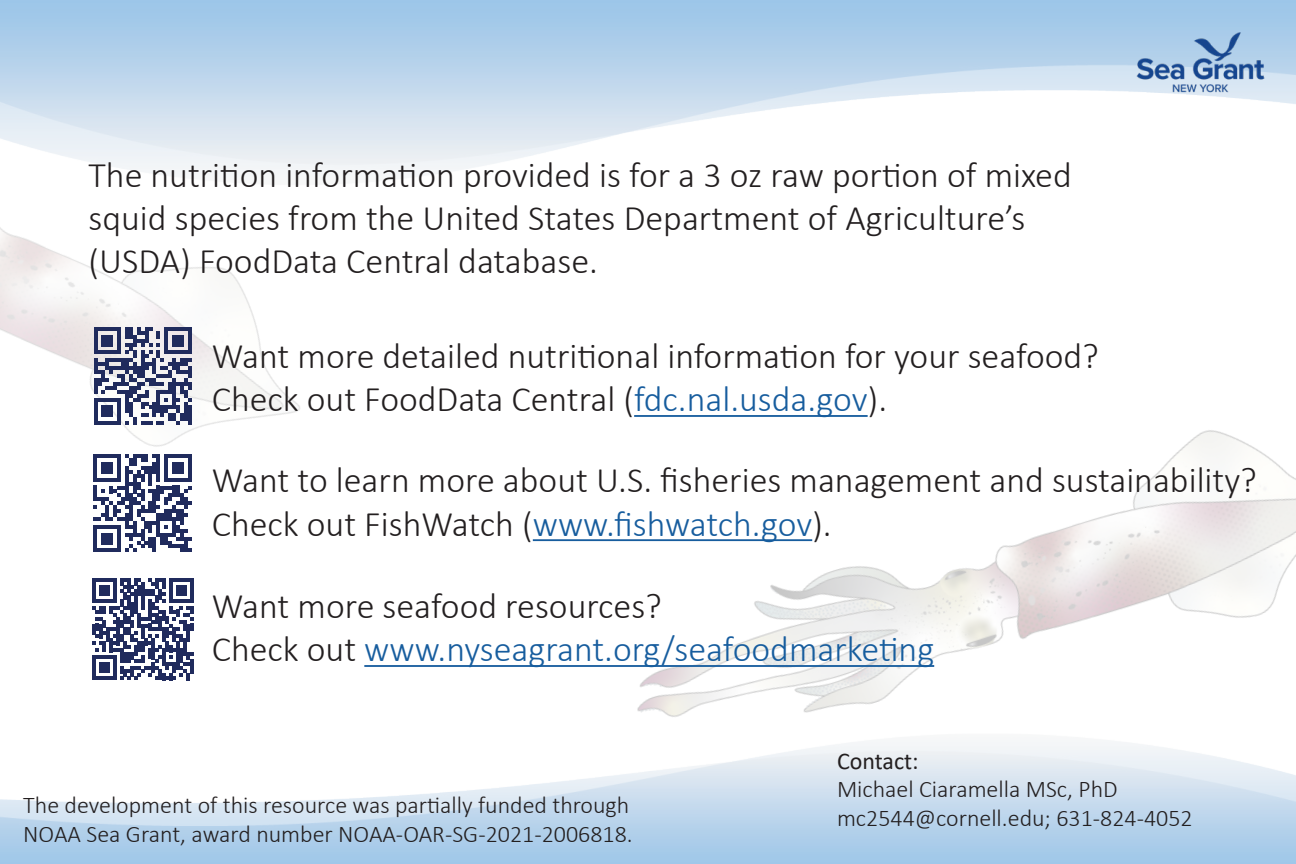
<style>
.page{position:relative;width:1296px;height:864px;background:#fff}
.page>*{position:absolute;margin:0;border:0;box-sizing:border-box;transform-origin:0 0}
.t1{font:300 36px/43.2px "Calibri";color:#231f20}
.t2{font:300 36px "Calibri";color:#175d9e}
.Acknowledgement_8pt{font:300 24px/28.8px "Calibri";color:#231f20}
.Acknowledgement_8pt-2{font:24px "Calibri";color:#231f20}
.s1{color:#175d9e}
.s2{color:#231f20}
</style>
<div class="page">
<img style="left:0;top:680px;width:1296px;height:184px">
<img style="left:1130px;top:27px;width:141px;height:69px">
<img style="left:613px;top:430px;width:683px;height:350px">
<img style="left:0;top:156px;width:301px;height:291px">
<hr style="left:634px;top:415px;width:234px;height:2px;background:#175d9e">
<hr style="left:533px;top:539px;width:279px;height:2px;background:#175d9e">
<hr style="left:364px;top:665px;width:570px;height:2px;background:#175d9e">
<svg style="left:94px;top:327px;width:98px;height:98px"></svg>
<svg style="left:93px;top:454px;width:99px;height:98px"></svg>
<svg style="left:92px;top:578px;width:102px;height:102px"></svg>
<hr style="left:190px;top:659px;width:4px;height:14px;background:#202b5d">
<p class="t1" style="left:89px;top:153px;width:985px">The nutrition information provided is for a 3 oz raw portion of mixed squid species from the United States Department of Agriculture’s (USDA) FoodData Central database.</p>
<p class="t1" style="left:212px;top:334px;width:889px">Want more detailed nutritional information for your seafood?</p>
<p class="t1" style="left:212px;top:377px;width:677px">Check out FoodData Central (<span class="s1">fdc.nal.usda.gov</span>).</p>
<p class="t1" style="left:212px;top:458px;width:1047px">Want to learn more about U.S. fisheries management and sustainability?</p>
<p class="t1" style="left:212px;top:502px;width:622px">Check out FishWatch (<span class="s1">www.fishwatch.gov</span>).</p>
<p class="t1" style="left:212px;top:584px;width:452px">Want more seafood resources?</p>
<p class="t2" style="left:212px;top:627px;width:724px"><span class="s2">Check out</span> www.nyseagrant.org/seafoodmarketing</p>
<p class="Acknowledgement_8pt" style="left:23px;top:790px;width:611px">The development of this resource was partially funded through<br>NOAA Sea Grant, award number NOAA-OAR-SG-2021-2006818.</p>
<p class="Acknowledgement_8pt-2" style="left:837px;top:744px;width:83px">Contact:</p>
<p class="Acknowledgement_8pt" style="left:837px;top:775px;width:282px">Michael Ciaramella MSc, PhD</p>
<p class="Acknowledgement_8pt" style="left:837px;top:804px;width:357px">mc2544@cornell.edu; 631-824-4052</p>
</div>
